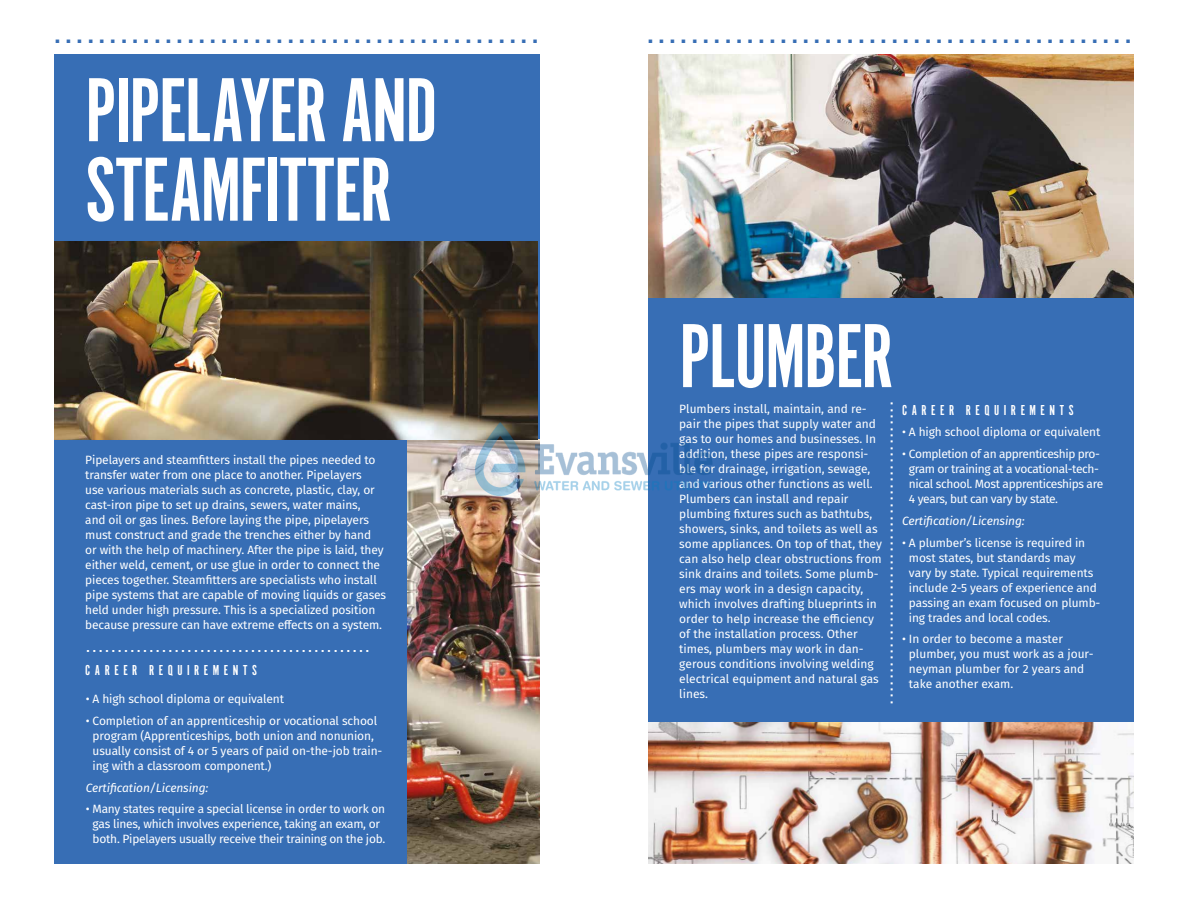
<style>
.page{position:relative;width:1188px;height:918px;background:#fff}
.page>*{position:absolute;margin:0;border:0;box-sizing:border-box;transform-origin:0 0}
.t1{font:94.5px/79.5px "Alternate Got No 1 D";letter-spacing:-.02em;color:#fff}
.t2{font:700 condensed 21px "AG Book Pro";color:#376eb5}
.t3{font:15px "Alternate Got No 1 D";letter-spacing:.3em;color:#fff}
.t4{font:12px/15px "Fira Sans";letter-spacing:-.01em;color:#fff}
.t5{font:12px/15px "Fira Sans";letter-spacing:-.03em;color:#fff}
.t6{font:700 condensed 12px "AG Book Pro";color:#fff}
.t7{font:italic 12px "Fira Sans";letter-spacing:-.01em;color:#fff}
</style>
<div class="page">
<div style="left:54px;top:54px;width:486px;height:810px;background:#376eb5"></div>
<img style="left:407px;top:440px;width:133px;height:424px">
<img style="left:54px;top:241px;width:483px;height:199px">
<div style="left:648px;top:275px;width:486px;height:589px;background:#376eb5"></div>
<img style="left:648px;top:54px;width:486px;height:243px">
<img style="left:648px;top:722px;width:486px;height:142px">
<img style="left:475px;top:423px;width:238px;height:72px">
<h2 class="t2" style="left:55px;top:22px;width:484px">............................................</h2>
<h1 class="t1" style="left:85px;top:73px;width:354px">PIPELAYER AND<br>STEAMFITTER</h1>
<p class="t4" style="left:85px;top:452px;width:302px">Pipelayers and steamfitters install the pipes needed to transfer water from one place to another. Pipelayers<br>use various materials such as concrete, plastic, clay, or cast-iron pipe to set up drains, sewers, water mains,<br>and oil or gas lines. Before laying the pipe, pipelayers must construct and grade the trenches either by hand<br>or with the help of machinery. After the pipe is laid, they either weld, cement, or use glue in order to connect the pieces together. Steamfitters are specialists who install pipe systems that are capable of moving liquids or gases held under high pressure. This is a specialized position because pressure can have extreme effects on a system.</p>
<p class="t6" style="left:369px;top:662px;width:284px;rotate:-180deg">.............................................</p>
<p class="t3" style="left:85px;top:662px;width:173px">CAREER REQUIREMENTS</p>
<p class="t4" style="left:86px;top:691px;width:200px">• A high school diploma or equivalent</p>
<p class="t4" style="left:93px;top:713px;width:291px;text-indent:-7px">• Completion of an apprenticeship or vocational school program (Apprenticeships, both union and nonunion, usually consist of 4 or 5 years of paid on-the-job train&shy;ing with a classroom component.)</p>
<p class="t7" style="left:86px;top:778px;width:124px">Certification/Licensing:</p>
<p class="t4" style="left:86px;top:801px;width:301px;text-align:center">• Many states require a special license in order to work on gas lines, which involves experience, taking an exam, or both. Pipelayers usually receive their training on the job.</p>
<h2 class="t2" style="left:648px;top:22px;width:484px">............................................</h2>
<h1 class="t1" style="left:679px;top:319px;width:216px">PLUMBER</h1>
<p class="t6" style="left:903px;top:402px;width:303px;rotate:90deg">................................................</p>
<p class="t4" style="left:679px;top:401px;width:204px">Plumbers install, maintain, and re&shy;pair the pipes that supply water and gas to our homes and businesses. In addition, these pipes are responsi&shy;ble for drainage, irrigation, sewage, and various other functions as well.<br>Plumbers can install and repair plumbing fixtures such as bathtubs, showers, sinks, and toilets as well as some appliances. On top of that, they can also help clear obstructions from sink drains and toilets. Some plumb&shy;ers may work in a design capacity, which involves drafting blueprints in order to help increase the efficiency of the installation process. Other times, plumbers may work in dan&shy;gerous conditions involving welding electrical equipment and natural gas lines.</p>
<p class="t3" style="left:902px;top:402px;width:173px">CAREER REQUIREMENTS</p>
<p class="t4" style="left:902px;top:424px;width:200px">• A high school diploma or equivalent</p>
<p class="t5" style="left:909px;top:446px;width:196px;text-indent:-7px">• Completion of an apprenticeship pro&shy;gram or training at a vocational-tech&shy;nical school. Most apprenticeships are 4 years, but can vary by state.</p>
<p class="t7" style="left:902px;top:512px;width:124px">Certification/Licensing:</p>
<p class="t4" style="left:909px;top:535px;width:193px;text-indent:-7px">• A plumber’s license is required in most states, but standards may vary by state. Typical requirements include 2-5 years of experience and passing an exam focused on plumb&shy;ing trades and local codes.</p>
<p class="t4" style="left:909px;top:631px;width:186px;text-indent:-7px">• In order to become a master plumber, you must work as a jour&shy;neyman plumber for 2 years and take another exam.</p>
</div>
